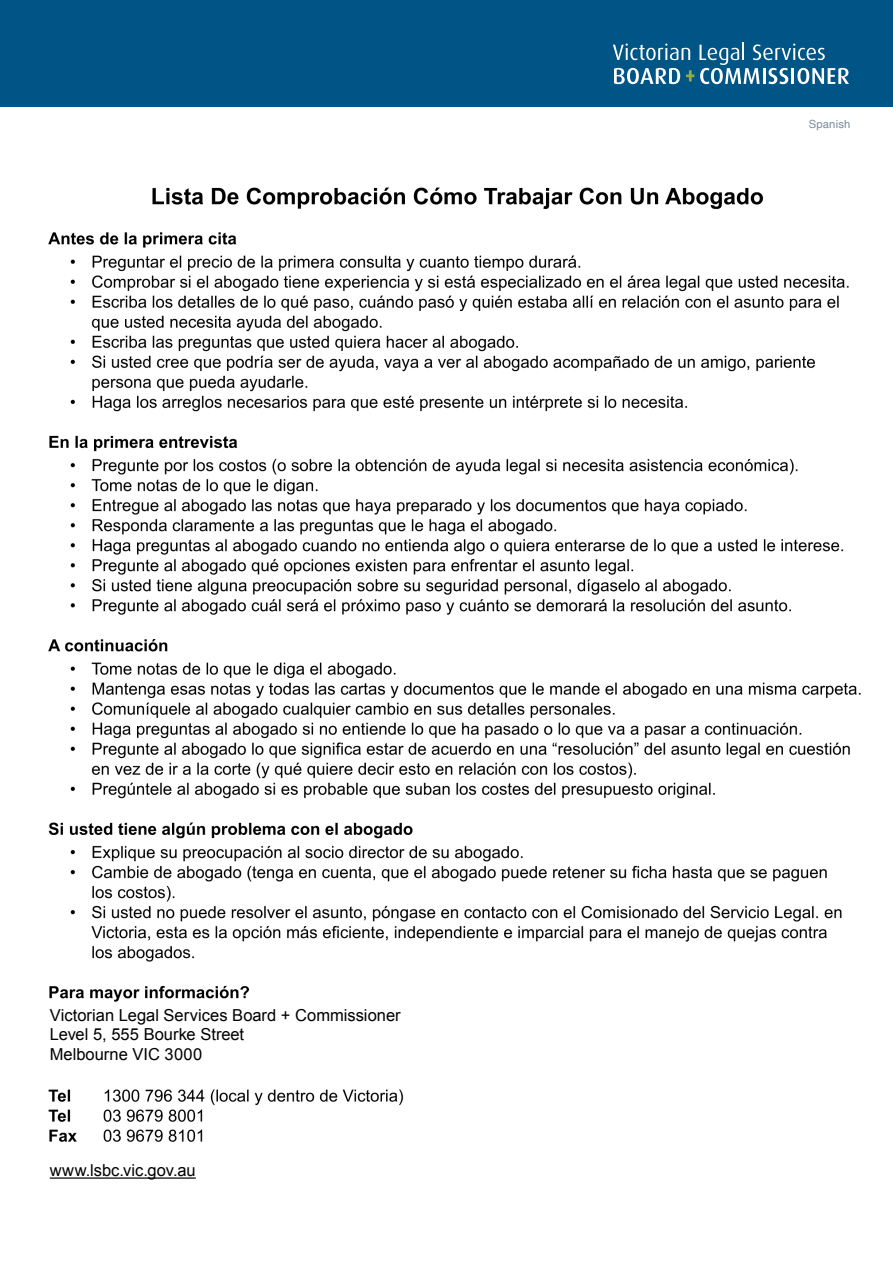
<style>
.page{position:relative;width:893px;height:1263px;background:#fff}
.page>*{position:absolute;margin:0;border:0;box-sizing:border-box;transform-origin:0 0}
.t1{font:16.5px "Arial";color:#000}
.t2{font:15.15px "Helvetica";color:#000}
.t3{font:11.25px "Helvetica";letter-spacing:.015em;color:#7a8b99}
</style>
<div class="page">
<img style="left:48px;top:187px;width:813px;height:955px">
<div style="left:0;top:0;width:893px;height:106px;background:#005587"></div>
<svg style="left:613px;top:43px;width:236px;height:41px"></svg>
<div style="left:32px;top:1003px;width:351px;height:73px;background:#fff"></div>
<hr style="left:50px;top:1177px;width:146px;height:2px;background:#000">
<p class="t1" style="left:50px;top:1004px;width:352px">Victorian Legal Services Board + Commissioner</p>
<p class="t1" style="left:50px;top:1023px;width:196px">Level 5, 555 Bourke Street</p>
<p class="t1" style="left:50px;top:1043px;width:154px">Melbourne VIC 3000</p>
<p class="t2" style="left:45px;top:1020px;width:136px">5/555 Bourke Street</p>
<p class="t1" style="left:50px;top:1160px;width:148px">www.lsbc.vic.gov.au</p>
<p class="t3" style="left:809px;top:115px;width:43px">Spanish</p>
</div>
